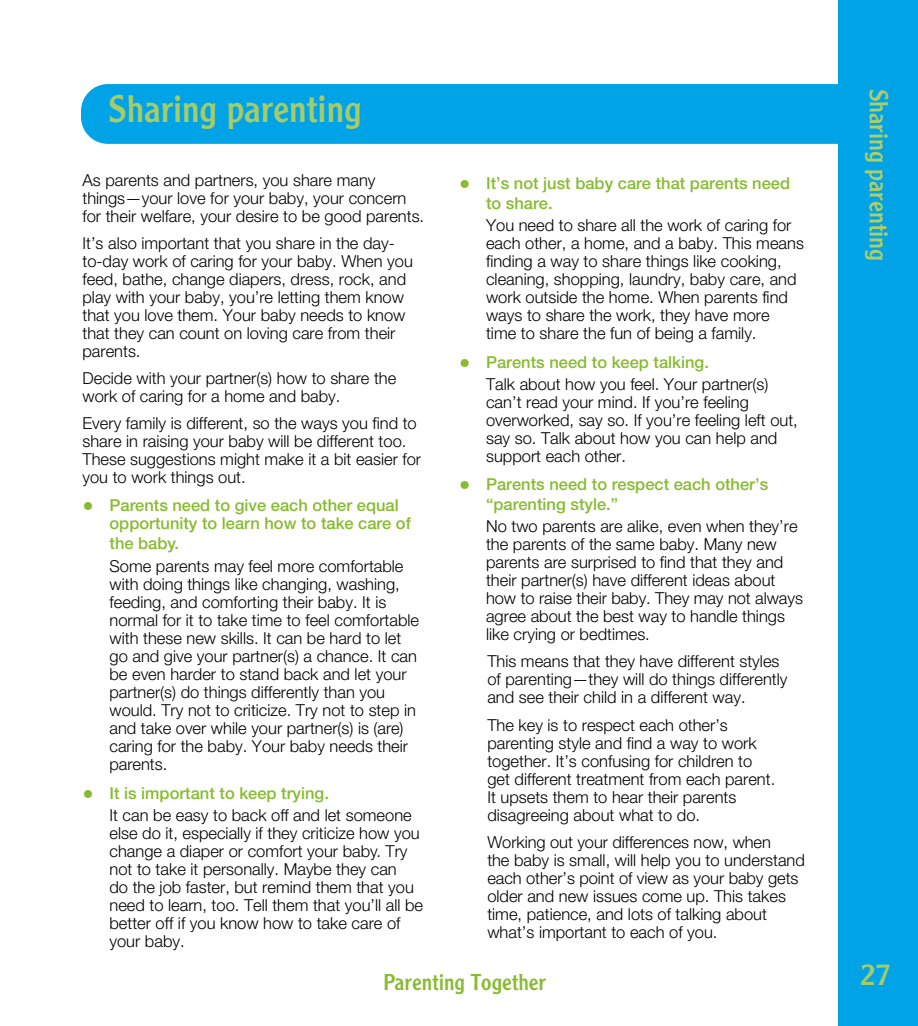
<style>
.page{position:relative;width:918px;height:1026px;background:#fff}
.page>*{position:absolute;margin:0;border:0;box-sizing:border-box;transform-origin:0 0}
.t1{font:37.5px "Clearface Gothic LT Std";color:#a6cb69}
.t2{font:30px "Clearface Gothic LT Std";color:#afce68}
.t3{font:30px "Clearface Gothic LT Std";color:#a6cb69}
.t4{font:25.5px "Clearface Gothic LT Std";color:#afce68}
.t5{font:22.5px "Clearface Gothic LT Std";color:#87bb30}
.t6{font:300 16.5px/18px "Helvetica Neue LT Std";color:#000}
.t7{font:500 16.5px/19px "Helvetica Neue LT Std";color:#87bb30}
.s1{font-weight:300;font-size:22.5px}
.s2{font-size:22.5px;color:#87bb30}
.s3{font-weight:500;color:#87bb30}
</style>
<div class="page">
<div style="left:81px;top:84px;width:802px;height:60px;background:#00a3e6;border-radius:27px"></div>
<div style="left:839px;top:0;width:79px;height:1026px;background:#00a3e6"></div>
<h1 class="t1" style="left:108px;top:85px;width:255px">Sharing parenting</h1>
<p class="t6" style="left:82px;top:171px;width:343px">As parents and partners, you share many things—your love for your baby, your concern for their welfare, your desire to be good parents.</p>
<p class="t6" style="left:82px;top:234px;width:332px">It’s also important that you share in the day&shy;to-day work of caring for your baby. When you feed, bathe, change diapers, dress, rock, and play with your baby, you’re letting them know that you love them. Your baby needs to know that they can count on loving care from their parents.</p>
<p class="t6" style="left:82px;top:369px;width:315px">Decide with your partner(s) how to share the work of caring for a home and baby.</p>
<p class="t6" style="left:82px;top:414px;width:340px">Every family is different, so the ways you find to share in raising your baby will be different too.<br>These suggestions might make it a bit easier for you to work things out.</p>
<p class="t7" style="left:110px;top:495px;width:303px;text-indent:-27px"><span class="s1">•</span> Parents need to give each other equal opportunity to learn how to take care of the baby.</p>
<p class="t6" style="left:110px;top:557px;width:311px">Some parents may feel more comfortable with doing things like changing, washing, feeding, and comforting their baby. It is normal for it to take time to feel comfortable with these new skills. It can be hard to let go and give your partner(s) a chance. It can be even harder to stand back and let your partner(s) do things differently than you would. Try not to criticize. Try not to step in and take over while your partner(s) is (are) caring for the baby. Your baby needs their parents.</p>
<p class="t6" style="left:110px;top:782px;width:304px;line-height:22.5px;text-indent:-27px"><span class="s2">•</span> <span class="s3">It is important to keep trying.<br></span>It can be easy to back off and let someone</p>
<p class="t6" style="left:110px;top:824px;width:315px">else do it, especially if they criticize how you change a diaper or comfort your baby. Try not to take it personally. Maybe they can<br>do the job faster, but remind them that you need to learn, too. Tell them that you’ll all be better off if you know how to take care of your baby.</p>
<p class="t7" style="left:486px;top:174px;width:306px;line-height:19.5px;text-indent:-27px"><span class="s1">•</span> It’s not just baby care that parents need to share.</p>
<p class="t6" style="left:486px;top:216px;width:319px">You need to share all the work of caring for each other, a home, and a baby. This means finding a way to share things like cooking, cleaning, shopping, laundry, baby care, and work outside the home. When parents find ways to share the work, they have more time to share the fun of being a family.</p>
<p class="t6" style="left:486px;top:350px;width:284px;line-height:22.5px;text-indent:-27px"><span class="s2">•</span> <span class="s3">Parents need to keep talking.<br></span>Talk about how you feel. Your partner(s)</p>
<p class="t6" style="left:486px;top:393px;width:313px">can’t read your mind. If you’re feeling overworked, say so. If you’re feeling left out, say so. Talk about how you can help and support each other.</p>
<p class="t7" style="left:486px;top:474px;width:284px;line-height:19.5px;text-indent:-27px"><span class="s1">•</span> Parents need to respect each other’s “parenting style.”</p>
<p class="t6" style="left:486px;top:517px;width:318px">No two parents are alike, even when they’re the parents of the same baby. Many new parents are surprised to find that they and their partner(s) have different ideas about how to raise their baby. They may not always agree about the best way to handle things like crying or bedtimes.</p>
<p class="t6" style="left:487px;top:652px;width:302px">This means that they have different styles of parenting—they will do things differently and see their child in a different way.</p>
<p class="t6" style="left:487px;top:716px;width:289px">The key is to respect each other’s parenting style and find a way to work together. It’s confusing for children to get different treatment from each parent.<br>It upsets them to hear their parents disagreeing about what to do.</p>
<p class="t6" style="left:487px;top:833px;width:319px">Working out your differences now, when<br>the baby is small, will help you to understand each other’s point of view as your baby gets older and new issues come up. This takes time, patience, and lots of talking about what’s important to each of you.</p>
<h3 class="t4" style="left:895px;top:89px;width:174px;rotate:90deg">Sharing parenting</h3>
<h2 class="t3" style="left:860px;top:955px;width:33px">27</h2>
<h3 class="t5" style="left:383px;top:968px;width:164px">Parenting Together</h3>
<h2 class="t2" style="left:862px;top:964px;width:33px">11</h2>
</div>
